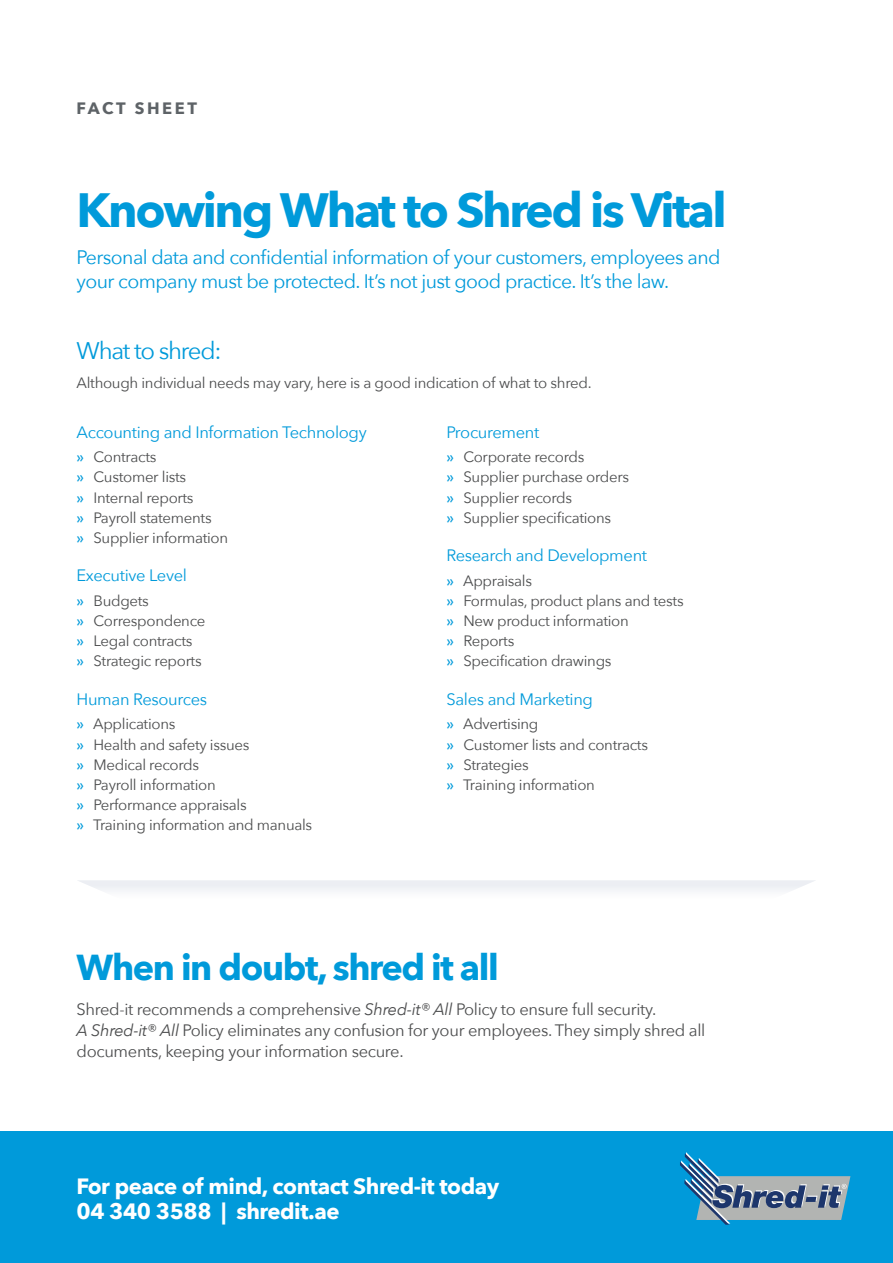
<style>
.page{position:relative;width:893px;height:1263px;background:#fff}
.page>*{position:absolute;margin:0;border:0;box-sizing:border-box;transform-origin:0 0}
.t1{font:700 48px "Avenir Next";letter-spacing:-.05em;color:#009ada}
.t2{font:700 36px "Avenir Next";letter-spacing:-.04em;color:#009ada}
.t3{font:24px "Avenir Next";letter-spacing:-.05em;color:#009ada}
.t4{font:700 22.05px/24.6px "Avenir Next";letter-spacing:-.02em;color:#fff}
.t5{font:19.5px/24px "Avenir Next";letter-spacing:-.03em;color:#009ada}
.t6{font:16.5px/21px "Avenir Next";letter-spacing:-.02em;color:#4c4d4e}
.t7{font:16.5px "Avenir Next";letter-spacing:-.02em;color:#009ada}
.t8{font:700 16.5px "Avenir Next";letter-spacing:.16em;color:#5e6367}
.t9{font:15px "Avenir Next";letter-spacing:-.02em;color:#4c4d4e}
.s1{font-weight:500;color:#009ada}
.s2{font-style:italic}
</style>
<div class="page">
<div style="left:78px;top:880px;width:737px;height:11px;background:#edf0f4"></div>
<div style="left:0;top:1131px;width:893px;height:132px;background:#009ada"></div>
<svg style="left:680px;top:1152px;width:170px;height:73px"></svg>
<p class="t8" style="left:77px;top:94px;width:122px">FACT SHEET</p>
<p class="t1" style="left:77px;top:168px;width:652px">Knowing What to Shred is Vital</p>
<p class="t5" style="left:77px;top:244px;width:645px">Personal data and confidential information of your customers, employees and your company must be protected. It’s not just good practice. It’s the law.</p>
<p class="t3" style="left:77px;top:331px;width:147px">What to shred:</p>
<p class="t9" style="left:77px;top:370px;width:517px">Although individual needs may vary, here is a good indication of what to shred.</p>
<p class="t7" style="left:446px;top:418px;width:94px">Procurement</p>
<p class="t9" style="left:446px;top:444px;width:139px"><span class="s1">»</span> Corporate records</p>
<p class="t9" style="left:446px;top:464px;width:184px"><span class="s1">»</span> Supplier purchase orders</p>
<p class="t9" style="left:446px;top:485px;width:127px"><span class="s1">»</span> Supplier records</p>
<p class="t9" style="left:446px;top:505px;width:166px"><span class="s1">»</span> Supplier specifications</p>
<p class="t7" style="left:446px;top:541px;width:202px">Research and Development</p>
<p class="t9" style="left:446px;top:568px;width:87px"><span class="s1">»</span> Appraisals</p>
<p class="t9" style="left:446px;top:588px;width:239px"><span class="s1">»</span> Formulas, product plans and tests</p>
<p class="t9" style="left:446px;top:608px;width:184px"><span class="s1">»</span> New product information</p>
<p class="t9" style="left:446px;top:628px;width:69px"><span class="s1">»</span> Reports</p>
<p class="t9" style="left:446px;top:648px;width:166px"><span class="s1">»</span> Specification drawings</p>
<p class="t7" style="left:446px;top:685px;width:148px">Sales and Marketing</p>
<p class="t9" style="left:446px;top:711px;width:93px"><span class="s1">»</span> Advertising</p>
<p class="t9" style="left:446px;top:732px;width:203px"><span class="s1">»</span> Customer lists and contracts</p>
<p class="t9" style="left:446px;top:752px;width:84px"><span class="s1">»</span> Strategies</p>
<p class="t9" style="left:446px;top:772px;width:150px"><span class="s1">»</span> Training information</p>
<p class="t7" style="left:77px;top:418px;width:292px">Accounting and Information Technology</p>
<p class="t9" style="left:77px;top:444px;width:81px"><span class="s1">»</span> Contracts</p>
<p class="t9" style="left:77px;top:464px;width:111px"><span class="s1">»</span> Customer lists</p>
<p class="t9" style="left:77px;top:485px;width:119px"><span class="s1">»</span> Internal reports</p>
<p class="t9" style="left:77px;top:505px;width:137px"><span class="s1">»</span> Payroll statements</p>
<p class="t9" style="left:77px;top:525px;width:153px"><span class="s1">»</span> Supplier information</p>
<p class="t7" style="left:77px;top:561px;width:112px">Executive Level</p>
<p class="t9" style="left:77px;top:588px;width:74px"><span class="s1">»</span> Budgets</p>
<p class="t9" style="left:77px;top:608px;width:130px"><span class="s1">»</span> Correspondence</p>
<p class="t9" style="left:77px;top:628px;width:118px"><span class="s1">»</span> Legal contracts</p>
<p class="t9" style="left:77px;top:648px;width:127px"><span class="s1">»</span> Strategic reports</p>
<p class="t7" style="left:77px;top:685px;width:132px">Human Resources</p>
<p class="t9" style="left:77px;top:711px;width:100px"><span class="s1">»</span> Applications</p>
<p class="t9" style="left:77px;top:732px;width:174px"><span class="s1">»</span> Health and safety issues</p>
<p class="t9" style="left:77px;top:752px;width:124px"><span class="s1">»</span> Medical records</p>
<p class="t9" style="left:77px;top:772px;width:141px"><span class="s1">»</span> Payroll information</p>
<p class="t9" style="left:77px;top:792px;width:172px"><span class="s1">»</span> Performance appraisals</p>
<p class="t9" style="left:77px;top:812px;width:237px"><span class="s1">»</span> Training information and manuals</p>
<p class="t2" style="left:77px;top:936px;width:424px">When in doubt, shred it all</p>
<p class="t6" style="left:77px;top:997px;width:630px">Shred-it recommends a comprehensive <span class="s2">Shred-it® All</span> Policy to ensure full security.<br><span class="s2">A Shred-it® All</span> Policy eliminates any confusion for your employees. They simply shred all documents, keeping your information secure.</p>
<p class="t4" style="left:77px;top:1174px;width:424px">For peace of mind, contact Shred-it today<br>04 340 3588 | shredit.ae</p>
</div>
